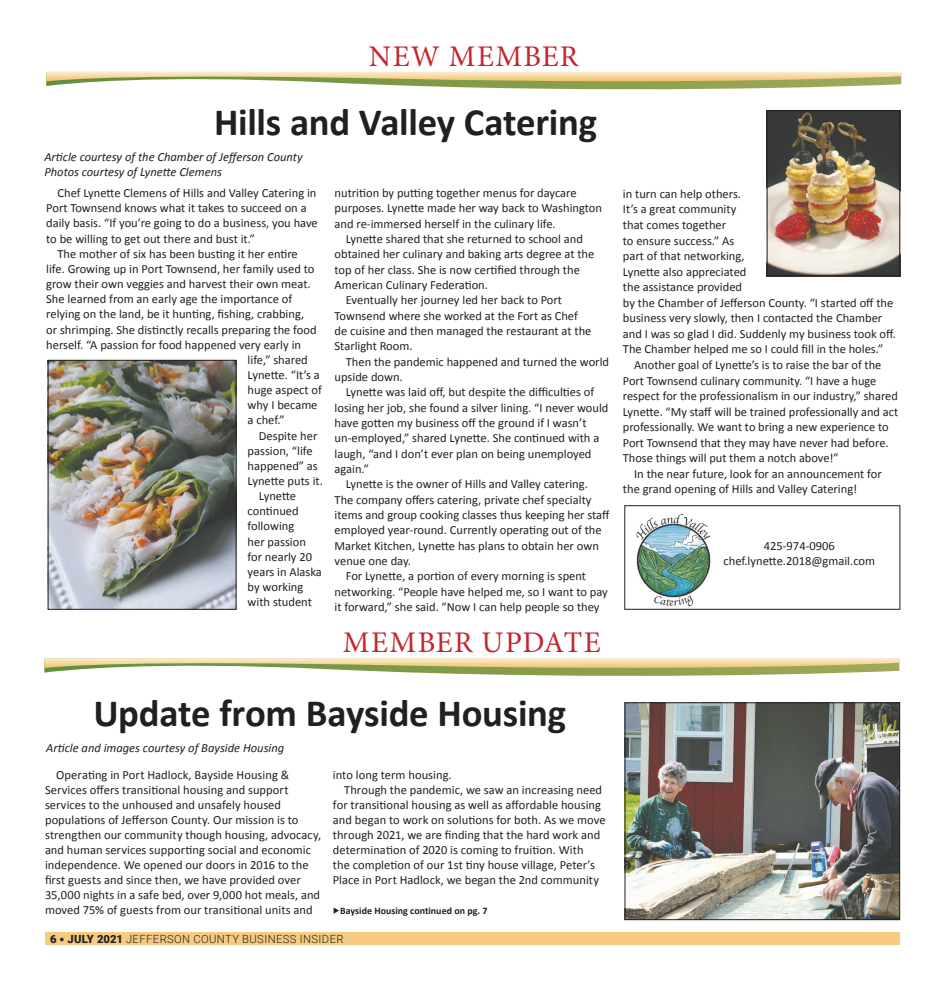
<style>
.page{position:relative;width:945px;height:990px;background:#fff}
.page>*{position:absolute;margin:0;border:0;box-sizing:border-box;transform-origin:0 0}
.t1{font:700 38.75px "Calibri";letter-spacing:-.005em;color:#231f20}
.t2{font:30px "Minion Pro";letter-spacing:.045em;color:#c2272d}
.t3{font:12.5px/15px "Calibri";color:#231f20}
.t4{font:italic 12.5px/15px "Calibri";color:#231f20}
.t5{font:300 11.25px "Roboto";letter-spacing:.035em;color:#231f20}
.t6{font:700 10px "Calibri";color:#231f20}
.s1{font-weight:900}
.s2{font-family:"Calibri";font-weight:400}
</style>
<div class="page">
<div style="left:45px;top:932px;width:855px;height:13px;background:#f6cb80"></div>
<svg style="left:44px;top:658px;width:855px;height:18px"></svg>
<svg style="left:46px;top:72px;width:855px;height:18px"></svg>
<img style="left:627px;top:704px;width:271px;height:214px">
<div style="left:625px;top:702px;width:275px;height:218px;border:1px solid #231f20"></div>
<img style="left:50px;top:362px;width:184px;height:246px">
<div style="left:48px;top:360px;width:188px;height:250px;border:1px solid #231f20"></div>
<img style="left:769px;top:112px;width:129px;height:162px">
<div style="left:767px;top:110px;width:133px;height:166px;border:1px solid #231f20"></div>
<img style="left:636px;top:513px;width:75px;height:94px">
<div style="left:624px;top:505px;width:276px;height:105px;border:1px solid #231f20"></div>
<h2 class="t2" style="left:369px;top:36px;width:211px">NEW MEMBER</h2>
<h1 class="t1" style="left:214px;top:98px;width:385px">Hills and Valley Catering</h1>
<p class="t4" style="left:44px;top:149px;width:260px">Article courtesy of the Chamber of Jefferson County<br>Photos courtesy of Lynette Clemens</p>
<p class="t3" style="left:58px;top:185px;width:260px">Chef Lynette Clemens of Hills and Valley Catering in</p>
<p class="t3" style="left:46px;top:200px;width:262px">Port Townsend knows what it takes to succeed on a</p>
<p class="t3" style="left:46px;top:215px;width:273px">daily basis. “If you’re going to do a business, you have</p>
<p class="t3" style="left:46px;top:230px;width:210px">to be willing to get out there and bust it.”</p>
<p class="t3" style="left:58px;top:246px;width:242px">The mother of six has been busting it her entire</p>
<p class="t3" style="left:46px;top:261px;width:270px">life. Growing up in Port Townsend, her family used to</p>
<p class="t3" style="left:46px;top:276px;width:266px">grow their own veggies and harvest their own meat.</p>
<p class="t3" style="left:46px;top:291px;width:247px">She learned from an early age the importance of</p>
<p class="t3" style="left:46px;top:306px;width:259px">relying on the land, be it hunting, fishing, crabbing,</p>
<p class="t3" style="left:46px;top:321px;width:272px">or shrimping. She distinctly recalls preparing the food</p>
<p class="t3" style="left:46px;top:336px;width:256px">herself. “A passion for food happened very early in</p>
<p class="t3" style="left:248px;top:352px;width:62px">life,” shared</p>
<p class="t3" style="left:248px;top:367px;width:74px">Lynette. “It’s a</p>
<p class="t3" style="left:248px;top:382px;width:76px">huge aspect of</p>
<p class="t3" style="left:248px;top:397px;width:71px">why I became</p>
<p class="t3" style="left:248px;top:412px;width:39px">a chef.”</p>
<p class="t3" style="left:259px;top:427px;width:60px">Despite her</p>
<p class="t3" style="left:248px;top:442px;width:67px">passion, “life</p>
<p class="t3" style="left:248px;top:458px;width:72px">happened” as</p>
<p class="t3" style="left:248px;top:473px;width:77px">Lynette puts it.</p>
<p class="t3" style="left:259px;top:488px;width:39px">Lynette</p>
<p class="t3" style="left:248px;top:503px;width:53px">continued</p>
<p class="t3" style="left:248px;top:518px;width:48px">following</p>
<p class="t3" style="left:248px;top:533px;width:60px">her passion</p>
<p class="t3" style="left:248px;top:549px;width:66px">for nearly 20</p>
<p class="t3" style="left:248px;top:564px;width:76px">years in Alaska</p>
<p class="t3" style="left:248px;top:579px;width:57px">by working</p>
<p class="t3" style="left:248px;top:594px;width:66px">with student</p>
<p class="t3" style="left:335px;top:185px;width:244px">nutrition by putting together menus for daycare</p>
<p class="t3" style="left:335px;top:200px;width:269px">purposes. Lynette made her way back to Washington</p>
<p class="t3" style="left:335px;top:216px;width:223px">and re-immersed herself in the culinary life.</p>
<p class="t3" style="left:346px;top:231px;width:239px">Lynette shared that she returned to school and</p>
<p class="t3" style="left:335px;top:246px;width:261px">obtained her culinary and baking arts degree at the</p>
<p class="t3" style="left:335px;top:262px;width:247px">top of her class. She is now certified through the</p>
<p class="t3" style="left:335px;top:277px;width:155px">American Culinary Federation.</p>
<p class="t3" style="left:346px;top:292px;width:218px">Eventually her journey led her back to Port</p>
<p class="t3" style="left:335px;top:307px;width:245px">Townsend where she worked at the Fort as Chef</p>
<p class="t3" style="left:335px;top:323px;width:258px">de cuisine and then managed the restaurant at the</p>
<p class="t3" style="left:335px;top:338px;width:80px">Starlight Room.</p>
<p class="t3" style="left:346px;top:353px;width:265px">Then the pandemic happened and turned the world</p>
<p class="t3" style="left:335px;top:369px;width:70px">upside down.</p>
<p class="t3" style="left:346px;top:384px;width:250px">Lynette was laid off, but despite the difficulties of</p>
<p class="t3" style="left:335px;top:399px;width:275px">losing her job, she found a silver lining. “I never would</p>
<p class="t3" style="left:335px;top:415px;width:253px">have gotten my business off the ground if I wasn’t</p>
<p class="t3" style="left:335px;top:430px;width:266px">un-employed,” shared Lynette. She continued with a</p>
<p class="t3" style="left:335px;top:445px;width:258px">laugh, “and I don’t ever plan on being unemployed</p>
<p class="t3" style="left:335px;top:461px;width:36px">again.”</p>
<p class="t3" style="left:346px;top:476px;width:244px">Lynette is the owner of Hills and Valley catering.</p>
<p class="t3" style="left:335px;top:491px;width:258px">The company offers catering, private chef specialty</p>
<p class="t3" style="left:335px;top:507px;width:276px">items and group cooking classes thus keeping her staff</p>
<p class="t3" style="left:335px;top:522px;width:269px">employed year-round. Currently operating out of the</p>
<p class="t3" style="left:335px;top:537px;width:266px">Market Kitchen, Lynette has plans to obtain her own</p>
<p class="t3" style="left:335px;top:553px;width:78px">venue one day.</p>
<p class="t3" style="left:346px;top:568px;width:242px">For Lynette, a portion of every morning is spent</p>
<p class="t3" style="left:335px;top:583px;width:275px">networking. “People have helped me, so I want to pay</p>
<p class="t3" style="left:335px;top:599px;width:267px">it forward,” she said. “Now I can help people so they</p>
<h2 class="t2" style="left:343px;top:623px;width:160px">MEMBER UPDATE</h2>
<p class="t3" style="left:623px;top:186px;width:120px">in turn can help others.</p>
<p class="t3" style="left:623px;top:201px;width:115px">It’s a great community</p>
<p class="t3" style="left:623px;top:217px;width:105px">that comes together</p>
<p class="t3" style="left:623px;top:232px;width:113px">to ensure success.” As</p>
<p class="t3" style="left:623px;top:248px;width:123px">part of that networking,</p>
<p class="t3" style="left:623px;top:263px;width:125px">Lynette also appreciated</p>
<p class="t3" style="left:623px;top:279px;width:121px">the assistance provided</p>
<p class="t3" style="left:623px;top:295px;width:272px">by the Chamber of Jefferson County. “I started off the</p>
<p class="t3" style="left:623px;top:310px;width:261px">business very slowly, then I contacted the Chamber</p>
<p class="t3" style="left:623px;top:326px;width:274px">and I was so glad I did. Suddenly my business took off.</p>
<p class="t3" style="left:623px;top:341px;width:262px">The Chamber helped me so I could fill in the holes.”</p>
<p class="t3" style="left:634px;top:357px;width:249px">Another goal of Lynette’s is to raise the bar of the</p>
<p class="t3" style="left:623px;top:372px;width:255px">Port Townsend culinary community. “I have a huge</p>
<p class="t3" style="left:623px;top:388px;width:276px">respect for the professionalism in our industry,” shared</p>
<p class="t3" style="left:623px;top:403px;width:277px">Lynette. “My staff will be trained professionally and act</p>
<p class="t3" style="left:623px;top:419px;width:267px">professionally. We want to bring a new experience to</p>
<p class="t3" style="left:623px;top:435px;width:267px">Port Townsend that they may have never had before.</p>
<p class="t3" style="left:623px;top:450px;width:217px">Those things will put them a notch above!”</p>
<p class="t3" style="left:634px;top:466px;width:249px">In the near future, look for an announcement for</p>
<p class="t3" style="left:623px;top:481px;width:236px">the grand opening of Hills and Valley Catering!</p>
<p class="t3" style="left:724px;top:537px;width:153px;text-align:center">425-974-0906 chef.lynette.2018@gmail.com</p>
<h1 class="t1" style="left:93px;top:689px;width:474px">Update from Bayside Housing</h1>
<p class="t4" style="left:46px;top:740px;width:240px">Article and images courtesy of Bayside Housing</p>
<p class="t3" style="left:45px;top:767px;width:278px;text-indent:11px">Operating in Port Hadlock, Bayside Housing &amp; Services offers transitional housing and support services to the unhoused and unsafely housed populations of Jefferson County. Our mission is to strengthen our community though housing, advocacy, and human services supporting social and economic independence. We opened our doors in 2016 to the first guests and since then, we have provided over 35,000 nights in a safe bed, over 9,000 hot meals, and moved 75% of guests from our transitional units and</p>
<p class="t3" style="left:333px;top:767px;width:120px">into long term housing.</p>
<p class="t3" style="left:344px;top:782px;width:260px">Through the pandemic, we saw an increasing need</p>
<p class="t3" style="left:333px;top:797px;width:270px">for transitional housing as well as affordable housing</p>
<p class="t3" style="left:333px;top:812px;width:274px">and began to work on solutions for both. As we move</p>
<p class="t3" style="left:333px;top:827px;width:269px">through 2021, we are finding that the hard work and</p>
<p class="t3" style="left:333px;top:842px;width:252px">determination of 2020 is coming to fruition. With</p>
<p class="t3" style="left:333px;top:857px;width:263px">the completion of our 1st tiny house village, Peter’s</p>
<p class="t3" style="left:333px;top:872px;width:268px">Place in Port Hadlock, we began the 2nd community</p>
<p class="t6" style="left:332px;top:905px;width:156px">▶Bayside Housing continued on pg. 7</p>
<p class="t5" style="left:50px;top:931px;width:295px"><span class="s1">6</span> <span class="s2">•</span> <span class="s1">JuLY 2021</span> JEFFERSON COUNTY BUSINESS I NSIDER</p>
</div>
